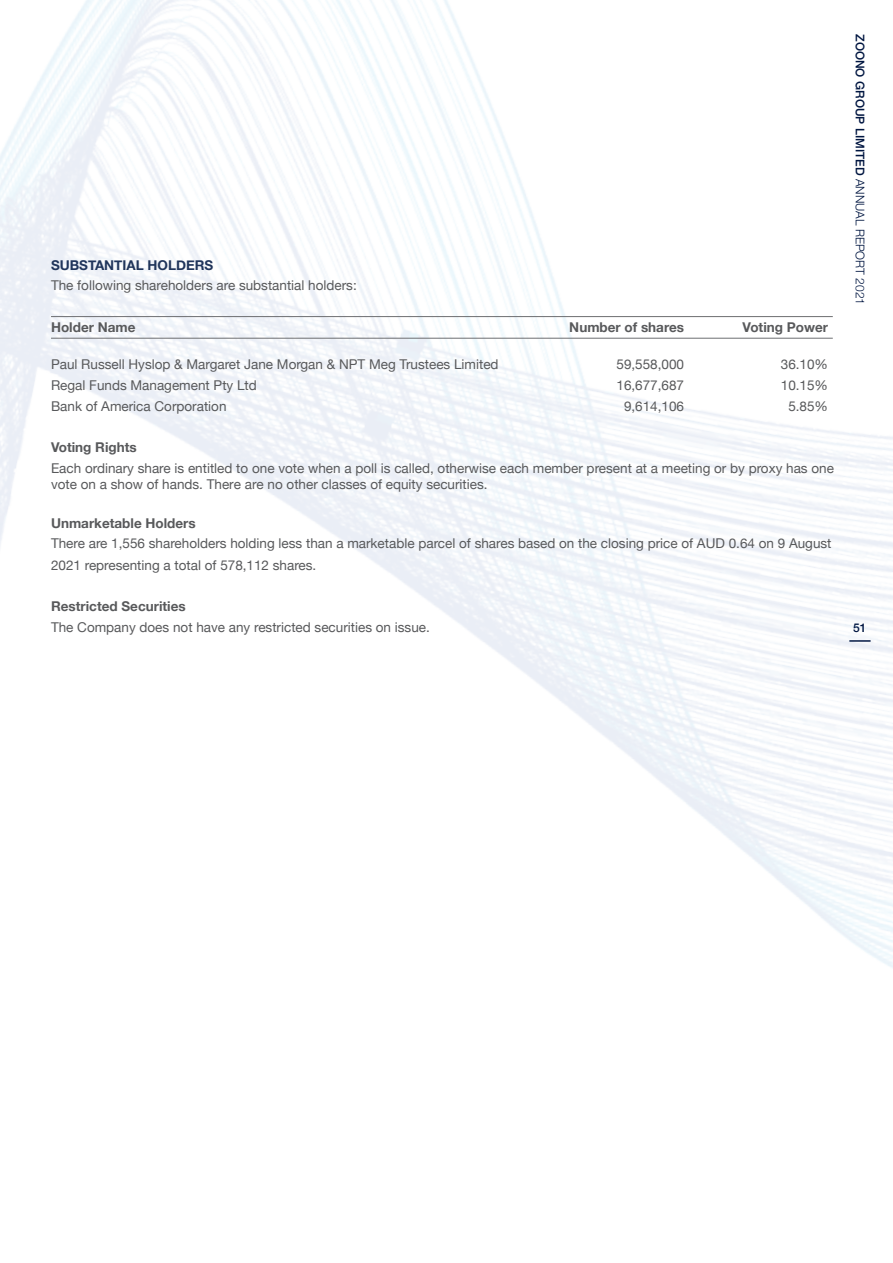
<style>
.page{position:relative;width:893px;height:1263px;background:#fff}
.page>*{position:absolute;margin:0;border:0;box-sizing:border-box;transform-origin:0 0}
.t1{font:13.5px/16.5px "Helvetica Neue";color:#58595b}
.t2{font:700 13.5px "Helvetica Neue";color:#58595b}
.t3{font:700 13.5px "Helvetica Neue";color:#20355b}
.t4{font:500 12px "Helvetica Neue";color:#001641}
.s1{font-weight:300}
</style>
<div class="page">
<img style="left:0;top:0;width:893px;height:968px">
<hr style="left:51px;top:338px;width:782px;height:1px;background:#6d6e71">
<hr style="left:51px;top:316px;width:782px;height:1px;background:#6d6e71">
<p class="t3" style="left:51px;top:254px;width:164px">SUBSTANTIAL HOLDERS</p>
<p class="t1" style="left:51px;top:278px;width:307px">The following shareholders are substantial holders:</p>
<p class="t2" style="left:51px;top:317px;width:86px">Holder Name</p>
<p class="t2" style="left:569px;top:317px;width:116px">Number of shares</p>
<p class="t2" style="left:743px;top:317px;width:87px">Voting Power</p>
<p class="t1" style="left:51px;top:357px;width:449px">Paul Russell Hyslop &amp; Margaret Jane Morgan &amp; NPT Meg Trustees Limited</p>
<p class="t1" style="left:616px;top:357px;width:69px">59,558,000</p>
<p class="t1" style="left:781px;top:357px;width:49px">36.10%</p>
<p class="t1" style="left:51px;top:378px;width:207px">Regal Funds Management Pty Ltd</p>
<p class="t1" style="left:616px;top:378px;width:69px">16,677,687</p>
<p class="t1" style="left:781px;top:378px;width:49px">10.15%</p>
<p class="t1" style="left:51px;top:398px;width:177px">Bank of America Corporation</p>
<p class="t1" style="left:624px;top:398px;width:62px">9,614,106</p>
<p class="t1" style="left:788px;top:398px;width:41px">5.85%</p>
<p class="t2" style="left:51px;top:437px;width:87px">Voting Rights</p>
<p class="t1" style="left:51px;top:460px;width:784px">Each ordinary share is entitled to one vote when a poll is called, otherwise each member present at a meeting or by proxy has one vote on a show of hands. There are no other classes of equity securities.</p>
<p class="t2" style="left:51px;top:513px;width:146px">Unmarketable Holders</p>
<p class="t1" style="left:51px;top:533px;width:782px;line-height:21.6px">There are 1,556 shareholders holding less than a marketable parcel of shares based on the closing price of AUD 0.64 on 9 August<br>2021 representing a total of 578,112 shares.</p>
<p class="t2" style="left:51px;top:596px;width:136px">Restricted Securities</p>
<p class="t1" style="left:51px;top:619px;width:380px">The Company does not have any restricted securities on issue.</p>
<p class="t4" style="left:870px;top:34px;width:272px;rotate:90deg">ZOONO GROUP LIMITED <span class="s1">ANNUAL REPORT 2021</span></p>
<p class="t4" style="left:853px;top:618px;width:15px">51</p>
</div>
